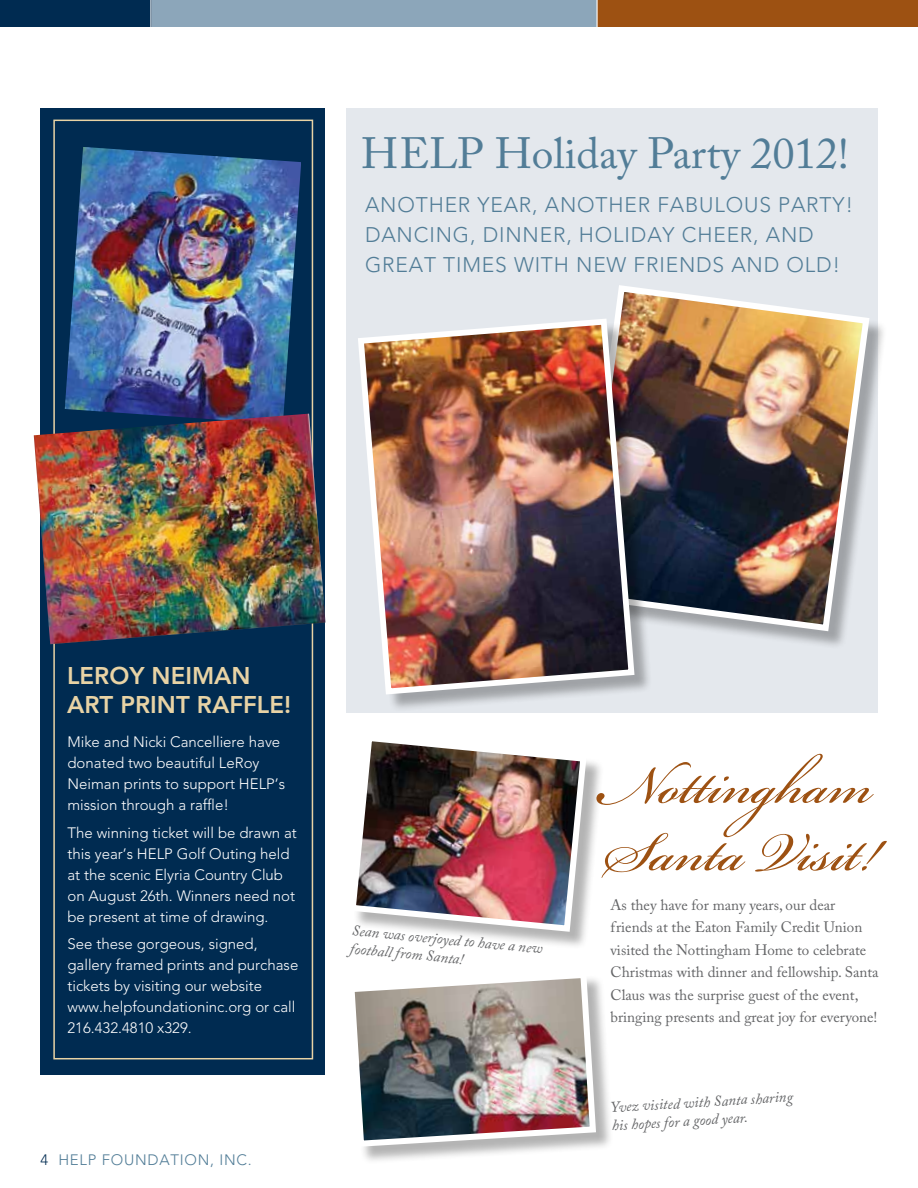
<style>
.page{position:relative;width:918px;height:1188px;background:#fff}
.page>*{position:absolute;margin:0;border:0;box-sizing:border-box;transform-origin:0 0}
.t1{font:85.5px/67.5px "Bickham Script MM 400";color:#9d5112}
.t2{font:43.5px "Adobe Caslon Pro";color:#527d97}
.t3{font:800 24px/28.8px "Avenir";color:#e8d3a5}
.t4{font:300 21px "Avenir";letter-spacing:.04em;color:#527d97}
.t5{font:300 15px/21px "Avenir";color:#fff}
.t6{font:15px/22.5px "Adobe Caslon Pro";color:#636466}
.t7{font:italic 15px/18.3px "Adobe Caslon Pro";color:#636466}
.t8{font:300 15px "Avenir";letter-spacing:.05em;color:#527d97}
.s1{color:#002b51}
</style>
<div class="page">
<div style="left:346px;top:108px;width:532px;height:605px;background:#e4e8ed"></div>
<div style="left:152px;top:0;width:766px;height:27px;background:#8ca6ba"></div>
<div style="left:597px;top:0;width:321px;height:27px;background:#9d5112"></div>
<div style="left:0;top:0;width:152px;height:27px;background:#002b51"></div>
<svg style="left:597px;top:0;width:1px;height:27px"></svg>
<hr style="left:150px;top:0;width:2px;height:30px;background:#fff">
<div style="left:40px;top:108px;width:286px;height:967px;background:#002b51"></div>
<div style="left:53px;top:120px;width:260px;height:939px;border:2px solid #e8d3a5"></div>
<img style="left:65px;top:147px;width:236px;height:267px">
<img style="left:34px;top:414px;width:292px;height:230px">
<div style="left:581px;top:288px;width:307px;height:361px;background:#000;opacity:.3"></div>
<img style="left:581px;top:285px;width:292px;height:350px">
<div style="left:352px;top:738px;width:253px;height:212px;background:#000;opacity:.3"></div>
<img style="left:352px;top:738px;width:238px;height:197px">
<div style="left:351px;top:975px;width:263px;height:190px;background:#000;opacity:.3"></div>
<img style="left:351px;top:975px;width:248px;height:175px">
<div style="left:361px;top:321px;width:292px;height:392px;background:#000;opacity:.3"></div>
<img style="left:358px;top:315px;width:280px;height:383px">
<h2 class="t2" style="left:361px;top:128px;width:489px">HELP Holiday Party 2012!</h2>
<h3 class="t4" style="left:365px;top:192px;width:78px">An other</h3>
<h3 class="t4" style="left:478px;top:192px;width:145px">year, an other</h3>
<h3 class="t4" style="left:657px;top:192px;width:197px">fabulous party!</h3>
<h3 class="t4" style="left:365px;top:222px;width:78px">Dan cing</h3>
<h3 class="t4" style="left:470px;top:222px;width:27px">, dinner</h3>
<h3 class="t4" style="left:566px;top:222px;width:146px">, holiday cheer</h3>
<h3 class="t4" style="left:753px;top:222px;width:44px">, and</h3>
<h3 class="t4" style="left:365px;top:252px;width:15px">gre</h3>
<h3 class="t4" style="left:409px;top:252px;width:185px">at times with new</h3>
<h3 class="t4" style="left:634px;top:252px;width:14px">friends</h3>
<h3 class="t4" style="left:731px;top:252px;width:110px">and old !</h3>
<h3 class="t3" style="left:67px;top:662px;width:180px">LEROY NEIMAN<br>ART</h3>
<h3 class="t3" style="left:121px;top:690px;width:172px">PRINT RAFFLE!</h3>
<p class="t5" style="left:68px;top:731px;width:219px">M ike and Nicki Cancelliere have donated two beautiful LeRoy<br>Neiman prints to support HELP’s mission through a raffle!</p>
<p class="t5" style="left:68px;top:822px;width:231px">The winning ticket will be drawn at this year’s HELP Golf Outing held at the scenic Elyria Country Club on August 26th. Winners need not be present at time of drawing.</p>
<p class="t5" style="left:68px;top:934px;width:232px">See these gorgeous, signed, gallery framed prints and purchase tickets by visiting our website www.helpfoundationinc.org or call<br>216.432.4810 x329.</p>
<p class="t8" style="left:40px;top:1151px;width:213px"><span class="s1">4</span> HELP foundation, inc.</p>
<p class="t7" style="left:353px;top:920px;width:193px;rotate:6deg">Sean was overjoyed to have a new football from Santa!</p>
<h1 class="t1" style="left:604px;top:754px;width:278px">Nottingham<br>Santa Visit!</h1>
<p class="t6" style="left:610px;top:893px;width:270px">As they have for many years, our dear friends at the Eaton Family Credit Union visited the Nottingham Home to celebrate Christmas with dinner and fellowship. Santa Claus was the surprise guest of the event, bringing presents and great joy for everyone!</p>
<p class="t7" style="left:610px;top:1099px;width:184px;line-height:17.9px;rotate:-4deg">Yvez visited with Santa sharing his hopes for a good year.</p>
</div>
